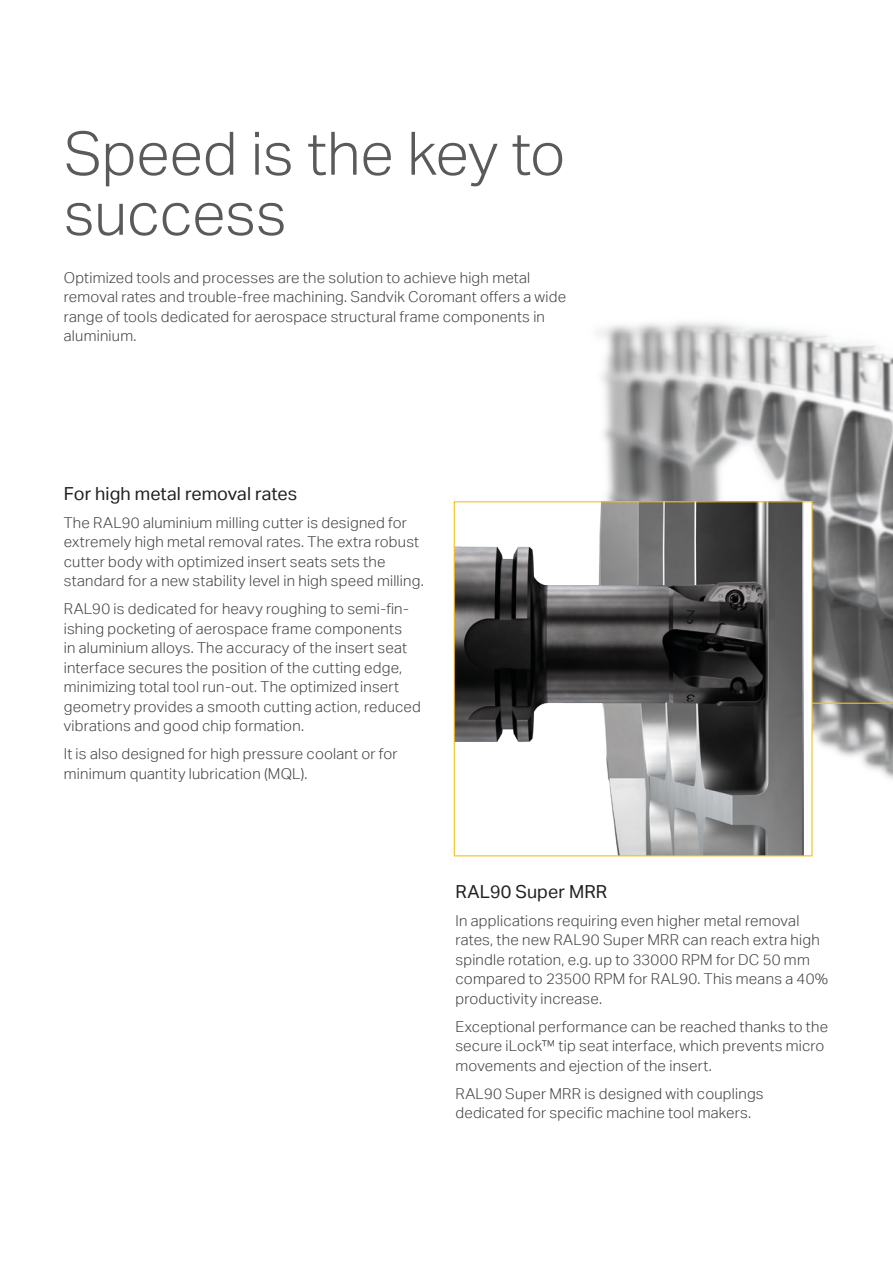
<style>
.page{position:relative;width:893px;height:1263px;background:#fff}
.page>*{position:absolute;margin:0;border:0;box-sizing:border-box;transform-origin:0 0}
.t1{font:300 60px/60px "Aktiv Grotesk";letter-spacing:-.005em;color:#595a5c}
.t2{font:18px "Aktiv Grotesk";letter-spacing:.005em;color:#231f20}
.t3{font:300 15px/19.5px "Aktiv Grotesk";letter-spacing:.015em;color:#414142}
</style>
<div class="page">
<img style="left:497px;top:322px;width:396px;height:535px">
<hr style="left:812px;top:703px;width:81px;height:1px;background:#fcbf14">
<img style="left:456px;top:503px;width:354px;height:351px">
<div style="left:454px;top:501px;width:358px;height:355px;border:1px solid #fcbf14"></div>
<h1 class="t1" style="left:64px;top:123px;width:503px">Speed is the key to success</h1>
<p class="t3" style="left:64px;top:268px;width:504px">Optimized tools and processes are the solution to achieve high metal removal rates and trouble-free machining. Sandvik Coromant offers a wide range of tools dedicated for aerospace structural frame components in aluminium.</p>
<p class="t2" style="left:64px;top:483px;width:235px">For high metal removal rates</p>
<p class="t3" style="left:64px;top:512px;width:361px">The RAL90 aluminium milling cutter is designed for extremely high metal removal rates. The extra robust cutter body with optimized insert seats sets the standard for a new stability level in high speed milling.</p>
<p class="t3" style="left:64px;top:599px;width:359px">RAL90 is dedicated for heavy roughing to semi-fin&shy;ishing pocketing of aerospace frame components<br>in aluminium alloys. The accuracy of the insert seat interface secures the position of the cutting edge, minimizing total tool run-out. The optimized insert geometry provides a smooth cutting action, reduced vibrations and good chip formation.</p>
<p class="t3" style="left:64px;top:744px;width:335px">It is also designed for high pressure coolant or for minimum quantity lubrication (MQL).</p>
<p class="t2" style="left:455px;top:881px;width:153px">RAL90 Super MRR</p>
<p class="t3" style="left:455px;top:910px;width:374px">In applications requiring even higher metal removal rates, the new RAL90 Super MRR can reach extra high spindle rotation, e.g. up to 33000 RPM for DC 50 mm compared to 23500 RPM for RAL90. This means a 40% productivity increase.</p>
<p class="t3" style="left:455px;top:1016px;width:374px">Exceptional performance can be reached thanks to the secure iLock™ tip seat interface, which prevents micro movements and ejection of the insert.</p>
<p class="t3" style="left:455px;top:1083px;width:310px">RAL90 Super MRR is designed with couplings dedicated for specific machine tool makers.</p>
</div>
